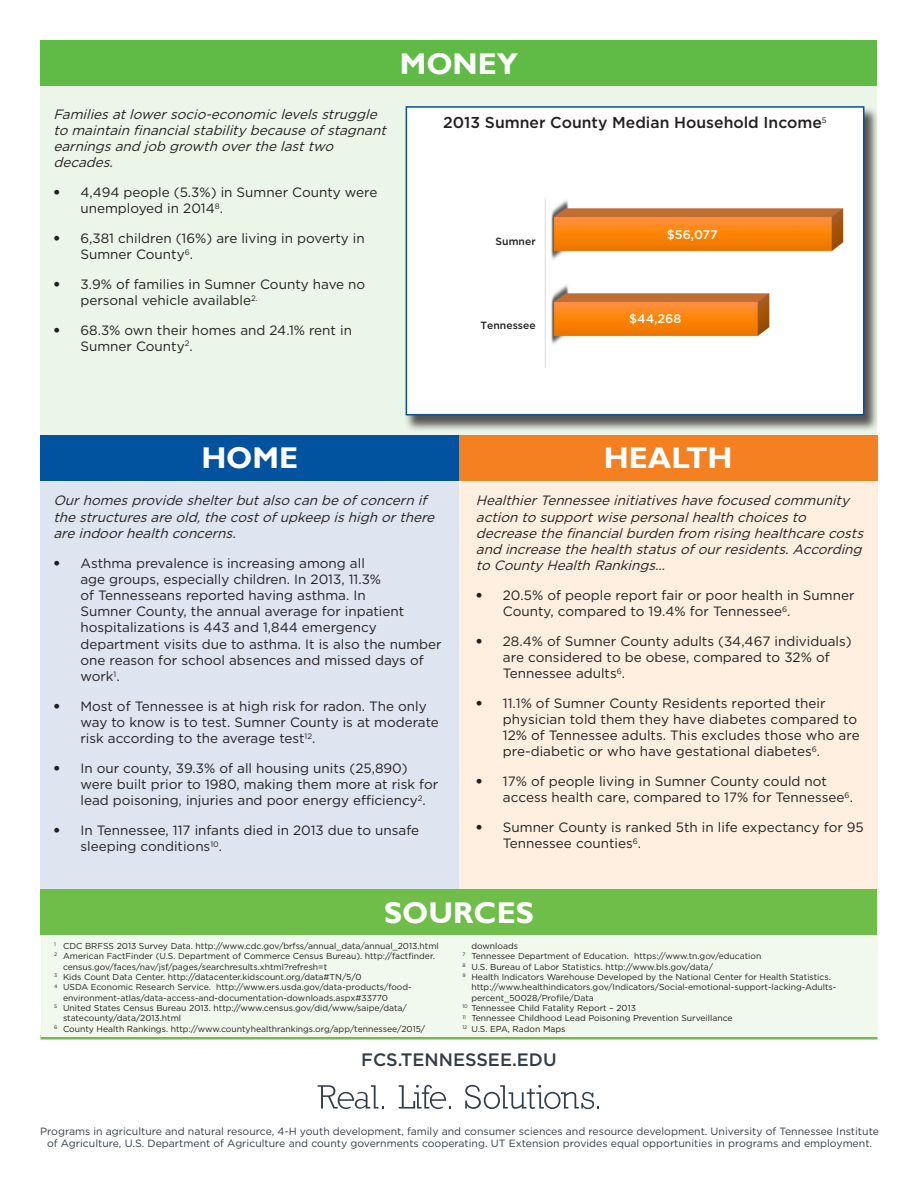
<style>
.page{position:relative;width:918px;height:1188px;background:#fff}
.page>*{position:absolute;margin:0;border:0;box-sizing:border-box;transform-origin:0 0}
.t1{font:700 30px "Gill Sans";color:#fff}
.t2{font:500 18px "Gotham";color:#323d47}
.t3{font:500 15.75px "Gotham";color:#231f20}
.t4{font:13.5px/16.2px "Gotham";color:#231f20}
.Regular_Paragraph_2{font:italic 13.5px/16.2px "Gotham";color:#231f20}
.t5{font:500 12.45px "Gotham";color:#fff}
.t6{font:10.5px/12.6px "Gotham";color:#323d47;text-align:center}
.t7{font:500 10.35px "Gotham";color:#231f20}
.Superscript{font:8.7px/10.4px "Gotham";color:#231f20}
.s1{font-family:"Franklin Gothic Std";font-stretch:condensed}
</style>
<div class="page">
<div style="left:40px;top:304px;width:419px;height:595px;background:#dfe4f1"></div>
<div style="left:459px;top:449px;width:419px;height:450px;background:#feefe1"></div>
<div style="left:40px;top:43px;width:838px;height:415px;background:#ecf6e8"></div>
<svg style="left:318px;top:1085px;width:66px;height:24px"></svg>
<svg style="left:399px;top:1085px;width:52px;height:24px"></svg>
<svg style="left:465px;top:1085px;width:134px;height:24px"></svg>
<div style="left:40px;top:40px;width:838px;height:46px;background:#60bb46"></div>
<div style="left:40px;top:435px;width:419px;height:46px;background:#0153a0"></div>
<div style="left:459px;top:435px;width:419px;height:46px;background:#f58021"></div>
<div style="left:40px;top:1035px;width:838px;height:5px;background:#6ebe49"></div>
<div style="left:41px;top:899px;width:837px;height:138px;background:#f1f9ed"></div>
<div style="left:40px;top:890px;width:838px;height:45px;background:#6ebe49"></div>
<div style="left:404px;top:107px;width:475px;height:325px;background:#231f20;opacity:.75"></div>
<div style="left:406px;top:106px;width:458px;height:309px;background:#fff;border:2px solid #0153a0"></div>
<img style="left:544px;top:198px;width:300px;height:170px">
<p class="t1" style="left:400px;top:46px;width:120px">MONEY</p>
<p class="Regular_Paragraph_2" style="left:53px;top:106px;width:338px">Familiesatlowersocio-economiclevelsstruggle to maintainfinancialstabilitybecauseofstagnant earningsand job growthoverthelasttwo decades.</p>
<p class="t4" style="left:80px;top:184px;width:298px;text-indent:-27px"><span class="s1">•</span> 4,494 people (5.3%) in Sumner County were unemployed in 2014<sup>8</sup>.</p>
<p class="t4" style="left:80px;top:230px;width:286px;text-indent:-27px"><span class="s1">•</span> 6,381 children (16%) are living in poverty in<br>Sumner County<sup>6</sup>.</p>
<p class="t4" style="left:80px;top:276px;width:286px;text-indent:-27px"><span class="s1">•</span> 3.9% of families in Sumner County have no personal vehicle available<sup>2.</sup></p>
<p class="t4" style="left:80px;top:322px;width:273px;text-indent:-27px"><span class="s1">•</span> 68.3% own their homes and 24.1% rent in<br>Sumner County<sup>2</sup>.</p>
<p class="t7" style="left:480px;top:318px;width:57px">Tennessee</p>
<p class="t3" style="left:443px;top:112px;width:385px">2013 Sumner County Median Household Income<sup>5</sup></p>
<p class="t5" style="left:667px;top:226px;width:53px">$56,077</p>
<p class="t7" style="left:496px;top:234px;width:42px">Sumner</p>
<p class="t5" style="left:629px;top:310px;width:54px">$44,268</p>
<p class="t1" style="left:201px;top:440px;width:98px">HOME</p>
<p class="t1" style="left:604px;top:440px;width:130px">HEALTH</p>
<p class="Regular_Paragraph_2" style="left:53px;top:492px;width:387px">Ourhomesprovideshelterbutalso canbeofconcernif thestructuresareold,thecostofupkeep ishighorthere areindoorhealthconcerns.</p>
<p class="t4" style="left:80px;top:554px;width:363px;text-indent:-27px"><span class="s1">•</span> Asthma prevalence is increasing among all<br>age groups, especially children. In 2013, 11.3%<br>of Tennesseans reported having asthma. In<br>Sumner County, the annual average for inpatient hospitalizations is 443 and 1,844 emergency department visits due to asthma. It is also the number one reason for school absences and missed days of work<sup>1</sup>.</p>
<p class="t4" style="left:80px;top:698px;width:360px;text-indent:-27px"><span class="s1">•</span> Most of Tennessee is at high risk for radon. The only way to know is to test. Sumner County is at moderate risk according to the average test<sup>12</sup>.</p>
<p class="t4" style="left:80px;top:760px;width:359px;text-indent:-27px"><span class="s1">•</span> In our county, 39.3% of all housing units (25,890) were built prior to 1980, making them more at risk for lead poisoning, injuries and poor energy efficiency<sup>2</sup>.</p>
<p class="t4" style="left:80px;top:822px;width:340px;text-indent:-27px"><span class="s1">•</span> In Tennessee, 117 infants died in 2013 due to unsafe sleeping conditions<sup>10</sup>.</p>
<p class="Regular_Paragraph_2" style="left:476px;top:492px;width:393px">HealthierTennesseeinitiativeshavefocused community actionto supportwisepersonalhealthchoicesto decreasethefinancialburdenfrom rising healthcarecosts and increasethehealthstatusofourresidents.According to CountyHealthRankings…</p>
<p class="t4" style="left:503px;top:587px;width:353px;text-indent:-27px"><span class="s1">•</span> 20.5% of people report fair or poor health in Sumner<br>County, compared to 19.4% for Tennessee<sup>6</sup>.</p>
<p class="t4" style="left:503px;top:633px;width:350px;text-indent:-27px"><span class="s1">•</span> 28.4% of Sumner County adults (34,467 individuals) are considered to be obese, compared to 32% of<br>Tennessee adults<sup>6</sup>.</p>
<p class="t4" style="left:503px;top:695px;width:358px;text-indent:-27px"><span class="s1">•</span> 11.1% of Sumner County Residents reported their physician told them they have diabetes compared to 12% of Tennessee adults. This excludes those who are pre-diabetic or who have gestational diabetes<sup>6</sup>.</p>
<p class="t4" style="left:503px;top:773px;width:352px;text-indent:-27px"><span class="s1">•</span> 17% of people living in Sumner County could not access health care, compared to 17% for Tennessee<sup>6</sup>.</p>
<p class="t4" style="left:503px;top:819px;width:363px;text-indent:-27px"><span class="s1">•</span> Sumner County is ranked 5th in life expectancy for 95<br>Tennessee counties<sup>6</sup>.</p>
<p class="t1" style="left:384px;top:895px;width:151px">SOURCES</p>
<p class="Superscript" style="left:54px;top:941px;width:386px"><sup>1</sup> CDC BRFSS 2013 Survey Data. http://www.cdc.gov/brfss/annual_data/annual_2013.html</p>
<p class="Superscript" style="left:63px;top:951px;width:373px;text-indent:-9px"><sup>2</sup> American FactFinder (U.S. Department of Commerce Census Bureau). http://factfinder. census.gov/faces/nav/jsf/pages/searchresults.xhtml?refresh=t</p>
<p class="Superscript" style="left:54px;top:972px;width:309px"><sup>3</sup> Kids Count Data Center. http://datacenter.kidscount.org/data#TN/5/0</p>
<p class="Superscript" style="left:63px;top:982px;width:350px;text-indent:-9px"><sup>4</sup> USDA Economic Research Service. http://www.ers.usda.gov/data-products/food&shy;environment-atlas/data-access-and-documentation-downloads.aspx#33770</p>
<p class="Superscript" style="left:63px;top:1003px;width:346px;text-indent:-9px"><sup>5</sup> United States Census Bureau 2013. http://www.census.gov/did/www/saipe/data/ statecounty/data/2013.html</p>
<p class="Superscript" style="left:54px;top:1023px;width:373px"><sup>6</sup> County Health Rankings. http://www.countyhealthrankings.org/app/tennessee/2015/</p>
<p class="Superscript" style="left:471px;top:941px;width:48px">downloads</p>
<p class="Superscript" style="left:462px;top:951px;width:301px"><sup>7</sup> Tennessee Department of Education. https://www.tn.gov/education</p>
<p class="Superscript" style="left:462px;top:961px;width:252px"><sup>8</sup> U.S. Bureau of Labor Statistics. http://www.bls.gov/data/</p>
<p class="Superscript" style="left:471px;top:972px;width:366px;text-indent:-9px"><sup>9</sup> Health Indicators Warehouse Developed by the National Center for Health Statistics. http://www.healthindicators.gov/Indicators/Social-emotional-support-lacking-Adults&shy;percent_50028/Profile/Data</p>
<p class="Superscript" style="left:462px;top:1003px;width:175px"><sup>10</sup> Tennessee Child Fatality Report – 2013</p>
<p class="Superscript" style="left:462px;top:1013px;width:272px"><sup>11</sup> Tennessee Childhood Lead Poisoning Prevention Surveillance</p>
<p class="Superscript" style="left:462px;top:1023px;width:105px"><sup>12</sup> U.S. EPA, Radon Maps</p>
<p class="t2" style="left:361px;top:1048px;width:197px">FCS.TENNESSEE.EDU</p>
<p class="t6" style="left:40px;top:1125px;width:840px">Programs in agriculture and natural resource, 4-H youth development, family and consumer sciences and resource development. University of Tennessee Institute of Agriculture, U.S. Department of Agriculture and county governments cooperating. UT Extension provides equal opportunities in programs and employment.</p>
</div>
